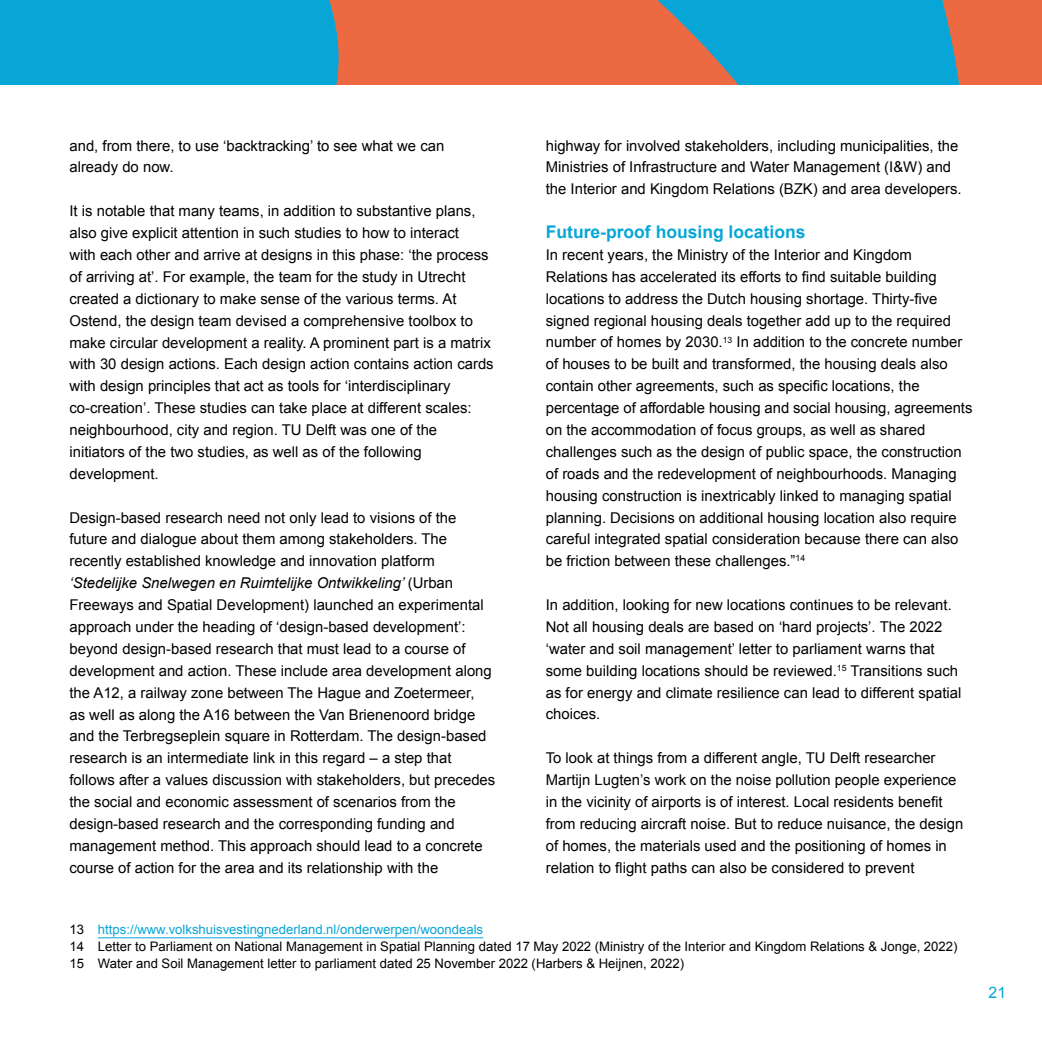
<style>
.page{position:relative;width:1042px;height:1042px;background:#fff}
.page>*{position:absolute;margin:0;border:0;box-sizing:border-box;transform-origin:0 0}
.t1{font:700 17.5px "Arial";color:#07a6d6}
.t2{font:15.75px "Arial";color:#07a6d6}
.t3{font:14.88px/21.9px "Arial";color:#000}
.t4{font:13.12px/16.6px "Arial";color:#000}
.s1{font-style:italic}
.s2{color:#07a6d6}
</style>
<div class="page">
<svg style="left:0;top:0;width:1042px;height:85px;background:#6a8b95"></svg>
<hr style="left:98px;top:937px;width:385px;height:1px;background:#07a6d6">
<p class="t3" style="left:69px;top:134px;width:376px">and, from there, to use ‘backtracking’ to see what we can already do now.</p>
<p class="t3" style="left:69px;top:200px;width:426px">It is notable that many teams, in addition to substantive plans, also give explicit attention in such studies to how to interact<br>with each other and arrive at designs in this phase: ‘the process of arriving at’. For example, the team for the study in Utrecht created a dictionary to make sense of the various terms. At Ostend, the design team devised a comprehensive toolbox to make circular development a reality. A prominent part is a matrix with 30 design actions. Each design action contains action cards with design principles that act as tools for ‘interdisciplinary co-creation’. These studies can take place at different scales: neighbourhood, city and region. TU Delft was one of the initiators of the two studies, as well as of the following development.</p>
<p class="t3" style="left:69px;top:506px;width:427px">Design-based research need not only lead to visions of the future and dialogue about them among stakeholders. The recently established knowledge and innovation platform <span class="s1">‘Stedelijke Snelwegen en Ruimtelijke Ontwikkeling’</span> (Urban Freeways and Spatial Development) launched an experimental approach under the heading of ‘design-based development’: beyond design-based research that must lead to a course of development and action. These include area development along the A12, a railway zone between The Hague and Zoetermeer,<br>as well as along the A16 between the Van Brienenoord bridge and the Terbregseplein square in Rotterdam. The design-based research is an intermediate link in this regard – a step that follows after a values discussion with stakeholders, but precedes the social and economic assessment of scenarios from the design-based research and the corresponding funding and management method. This approach should lead to a concrete course of action for the area and its relationship with the</p>
<p class="t3" style="left:546px;top:134px;width:417px">highway for involved stakeholders, including municipalities, the<br>Ministries of Infrastructure and Water Management (I&amp;W) and the Interior and Kingdom Relations (BZK) and area developers.</p>
<p class="t1" style="left:546px;top:220px;width:261px">Future-proof housing locations</p>
<p class="t3" style="left:546px;top:244px;width:428px">In recent years, the Ministry of the Interior and Kingdom Relations has accelerated its efforts to find suitable building locations to address the Dutch housing shortage. Thirty-five signed regional housing deals together add up to the required number of homes by 2030.<sup>13</sup> In addition to the concrete number of houses to be built and transformed, the housing deals also contain other agreements, such as specific locations, the percentage of affordable housing and social housing, agreements on the accommodation of focus groups, as well as shared challenges such as the design of public space, the construction of roads and the redevelopment of neighbourhoods. Managing housing construction is inextricably linked to managing spatial planning. Decisions on additional housing location also require careful integrated spatial consideration because there can also be friction between these challenges.”<sup>14</sup></p>
<p class="t3" style="left:546px;top:594px;width:417px">In addition, looking for new locations continues to be relevant.<br>Not all housing deals are based on ‘hard projects’. The 2022 ‘water and soil management’ letter to parliament warns that some building locations should be reviewed.<sup>15</sup> Transitions such as for energy and climate resilience can lead to different spatial choices.</p>
<p class="t3" style="left:546px;top:747px;width:419px">To look at things from a different angle, TU Delft researcher Martijn Lugten’s work on the noise pollution people experience in the vicinity of airports is of interest. Local residents benefit from reducing aircraft noise. But to reduce nuisance, the design of homes, the materials used and the positioning of homes in relation to flight paths can also be considered to prevent</p>
<p class="t4" style="left:69px;top:921px;width:889px">13 <span class="s2">https://www.volkshuisvestingnederland.nl/onderwerpen/woondeals<br></span>14 Letter to Parliament on National Management in Spatial Planning dated 17 May 2022 (Ministry of the Interior and Kingdom Relations &amp; Jonge, 2022)<br>15 Water and Soil Management letter to parliament dated 25 November 2022 (Harbers &amp; Heijnen, 2022)</p>
<p class="t2" style="left:988px;top:982px;width:19px">21</p>
</div>
